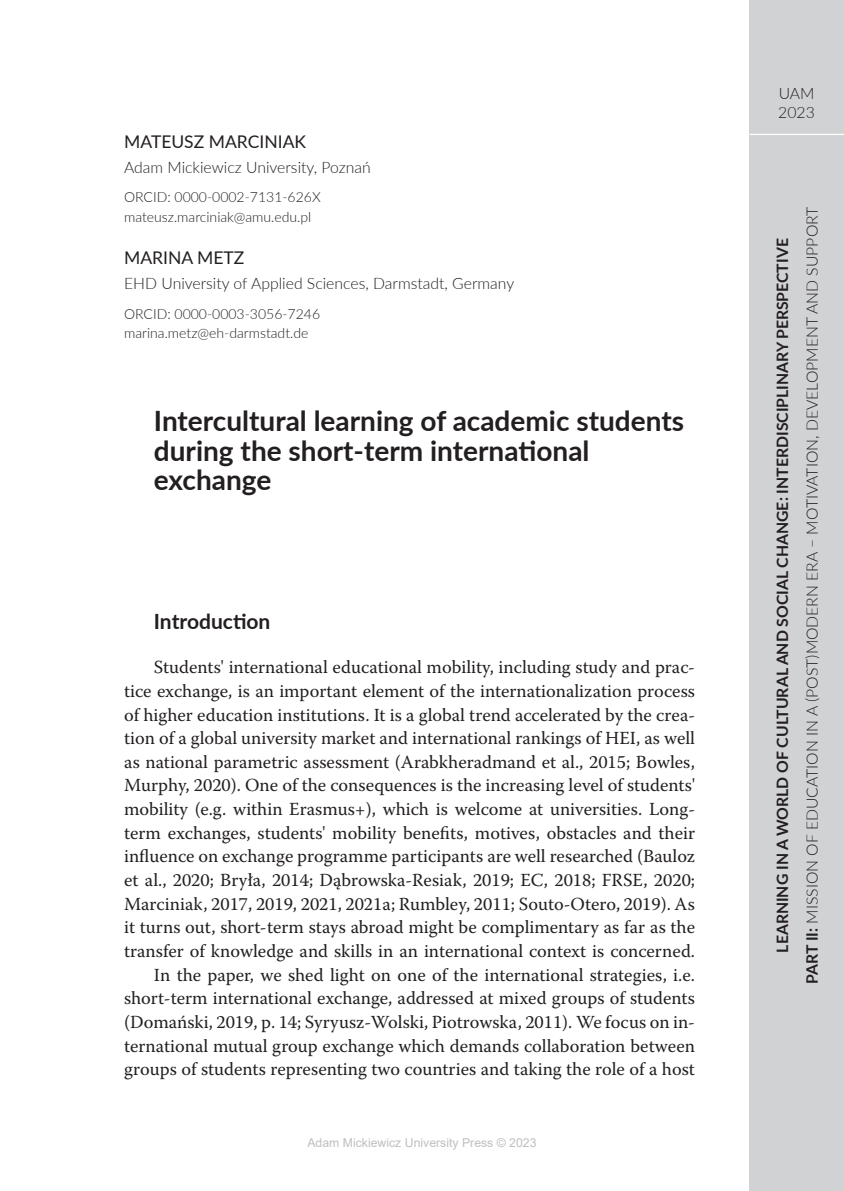
<style>
.page{position:relative;width:844px;height:1191px;background:#fff}
.page>*{position:absolute;margin:0;border:0;box-sizing:border-box;transform-origin:0 0}
.t1{font:700 28px/29.8px "Lato";color:#231f20}
.t2{font:700 21px "Lato";color:#231f20}
.t3{font:18.38px/23.6px "Warnock Pro";color:#231f20;text-align:right}
.t4{font:17.5px "Lato";color:#231f20}
.t5{font:700 15.75px/29.4px "Lato";color:#231f20;text-align:center}
.t6{font:300 15.75px/18.9px "Lato";color:#231f20}
.t7{font:300 14px/19.2px "Lato";color:#231f20}
.t8{font:12.25px "Arial";color:#bfbfbf}
.s1{font-weight:300}
</style>
<div class="page">
<div style="left:749px;top:0;width:94px;height:1191px;background:#d1d2d4"></div>
<hr style="left:749px;top:134px;width:94px;height:1px;background:#fff">
<p class="t4" style="left:124px;top:129px;width:183px">MATEUSZ MARCINIAK</p>
<p class="t6" style="left:124px;top:157px;width:246px">Adam Mickiewicz University, Poznań</p>
<p class="t7" style="left:124px;top:187px;width:198px">ORCID: 0000-0002-7131-626X mateusz.marciniak@amu.edu.pl</p>
<p class="t4" style="left:124px;top:246px;width:122px">MARINA METZ</p>
<p class="t6" style="left:124px;top:273px;width:391px">EHD University of Applied Sciences, Darmstadt, Germany</p>
<p class="t7" style="left:124px;top:303px;width:197px">ORCID: 0000-0003-3056-7246 marina.metz@eh-darmstadt.de</p>
<h1 class="t1" style="left:154px;top:404px;width:531px">Intercultural learning of academic students during the short-term international exchange</h1>
<p class="t2" style="left:154px;top:605px;width:118px">Introduction</p>
<p class="t3" style="left:124px;top:655px;width:572px">Students' international educational mobility, including study and prac&shy;tice exchange, is an important element of the internationalization process of higher education institutions. It is a global trend accelerated by the crea&shy;tion of a global university market and international rankings of HEI, as well as national parametric assessment (Arabkheradmand et al., 2015; Bowles, Murphy, 2020). One of the consequences is the increasing level of students' mobility (e.g. within Erasmus+), which is welcome at universities. Long&shy;term exchanges, students' mobility benefits, motives, obstacles and their influence on exchange programme participants are well researched (Bauloz et al., 2020; Bryła, 2014; Dąbrowska-Resiak, 2019; EC, 2018; FRSE, 2020; Marciniak, 2017, 2019, 2021, 2021a; Rumbley, 2011; Souto-Otero, 2019). As it turns out, short-term stays abroad might be complimentary as far as the transfer of knowledge and skills in an international context is concerned.<br>In the paper, we shed light on one of the international strategies, i.e. short-term international exchange, addressed at mixed groups of students (Domański, 2019, p. 14; Syryusz-Wolski, Piotrowska, 2011). We focus on in&shy;ternational mutual group exchange which demands collaboration between groups of students representing two countries and taking the role of a host</p>
<p class="t8" style="left:307px;top:1134px;width:230px">Adam Mickiewicz University Press © 2023</p>
<p class="t6" style="left:778px;top:83px;width:38px">UAM<br>2023</p>
<p class="t5" style="left:766px;top:983px;width:778px;rotate:-90deg">LEARNING IN A WORLD OF CULTURAL AND SOCIAL CHANGE: INTERDISCIPLINARY PERSPECTIVE<br>PART II: <span class="s1">MISSION OF EDUCATION IN A (POST)MODERN ERA – MOTIVATION, DEVELOPMENT AND SUPPORT</span></p>
</div>
